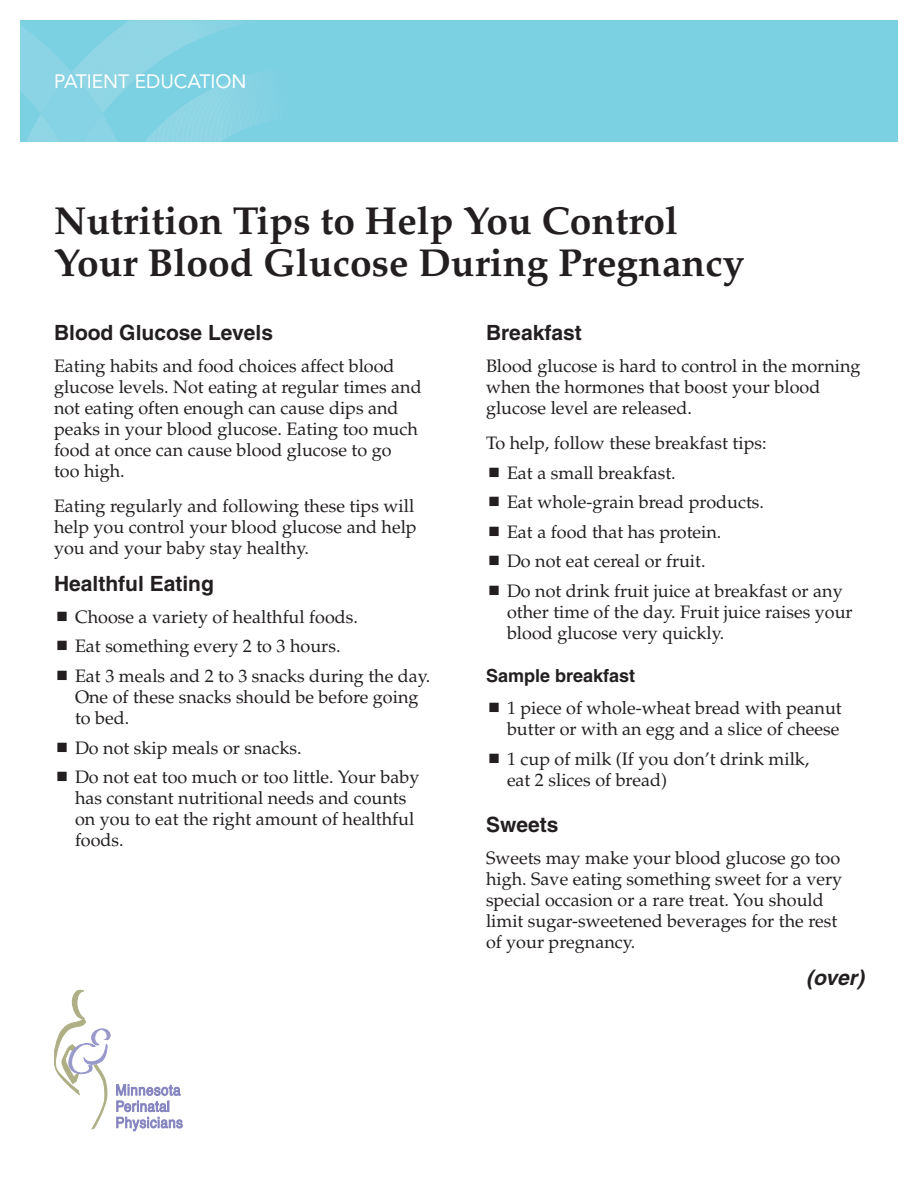
<style>
.page{position:relative;width:918px;height:1188px;background:#fff}
.page>*{position:absolute;margin:0;border:0;box-sizing:border-box;transform-origin:0 0}
.t1{font:700 39px/42px "Palatino";color:#231f20}
.t2{font:700 21px "Helvetica";color:#231f20}
.t3{font:italic 700 21px "Helvetica";color:#231f20}
.t4{font:19.2px "Avenir LT Std";color:#fff}
.t5{font:18px/21px "Palatino";color:#231f20}
.t6{font:700 18px "Helvetica";color:#231f20}
</style>
<div class="page">
<div style="left:20px;top:20px;width:878px;height:122px;background:#7bd0e2"></div>
<svg style="left:20px;top:20px;width:242px;height:122px"></svg>
<svg style="left:54px;top:990px;width:129px;height:141px"></svg>
<p class="t4" style="left:54px;top:70px;width:194px">PATIENT EDUCATION</p>
<h1 class="t1" style="left:54px;top:204px;width:692px">Nutrition Tips to Help You Control<br>Your Blood Glucose During Pregnancy</h1>
<p class="t2" style="left:54px;top:325px;width:221px">Blood Glucose Levels</p>
<p class="t5" style="left:54px;top:357px;width:369px">Eating habits and food choices affect blood glucose levels. Not eating at regular times and not eating often enough can cause dips and peaks in your blood glucose. Eating too much food at once can cause blood glucose to go<br>too high.</p>
<p class="t5" style="left:54px;top:497px;width:364px">Eating regularly and following these tips will help you control your blood glucose and help you and your baby stay healthy.</p>
<p class="t2" style="left:54px;top:576px;width:161px">Healthful Eating</p>
<p class="t5" style="left:75px;top:604px;width:357px;line-height:29.7px">Choose a variety of healthful foods.<br>Eat something every 2 to 3 hours.<br>Eat 3 meals and 2 to 3 snacks during the day.</p>
<p class="t5" style="left:75px;top:689px;width:345px">One of these snacks should be before going to bed.</p>
<p class="t5" style="left:75px;top:735px;width:346px;line-height:29.7px">Do not skip meals or snacks.<br>Do not eat too much or too little. Your baby</p>
<p class="t5" style="left:75px;top:790px;width:341px">has constant nutritional needs and counts on you to eat the right amount of healthful foods.</p>
<p class="t2" style="left:486px;top:325px;width:97px">Breakfast</p>
<p class="t5" style="left:486px;top:357px;width:376px">Blood glucose is hard to control in the morning when the hormones that boost your blood glucose level are released.</p>
<p class="t5" style="left:507px;top:430px;width:337px;line-height:29.7px;text-indent:-21px">To help, follow these breakfast tips:<br>Eat a small breakfast.<br>Eat whole-grain bread products.<br>Eat a food that has protein.<br>Do not eat cereal or fruit.<br>Do not drink fruit juice at breakfast or any</p>
<p class="t5" style="left:507px;top:604px;width:347px">other time of the day. Fruit juice raises your blood glucose very quickly.</p>
<p class="t6" style="left:486px;top:669px;width:151px">Sample breakfast</p>
<p class="t5" style="left:507px;top:699px;width:336px">1 piece of whole-wheat bread with peanut butter or with an egg and a slice of cheese</p>
<p class="t5" style="left:507px;top:750px;width:304px">1 cup of milk (If you don’t drink milk, eat 2 slices of bread)</p>
<p class="t2" style="left:486px;top:817px;width:74px">Sweets</p>
<p class="t5" style="left:486px;top:849px;width:358px">Sweets may make your blood glucose go too high. Save eating something sweet for a very special occasion or a rare treat. You should limit sugar-sweetened beverages for the rest of your pregnancy.</p>
<p class="t3" style="left:806px;top:970px;width:59px">(over)</p>
</div>
